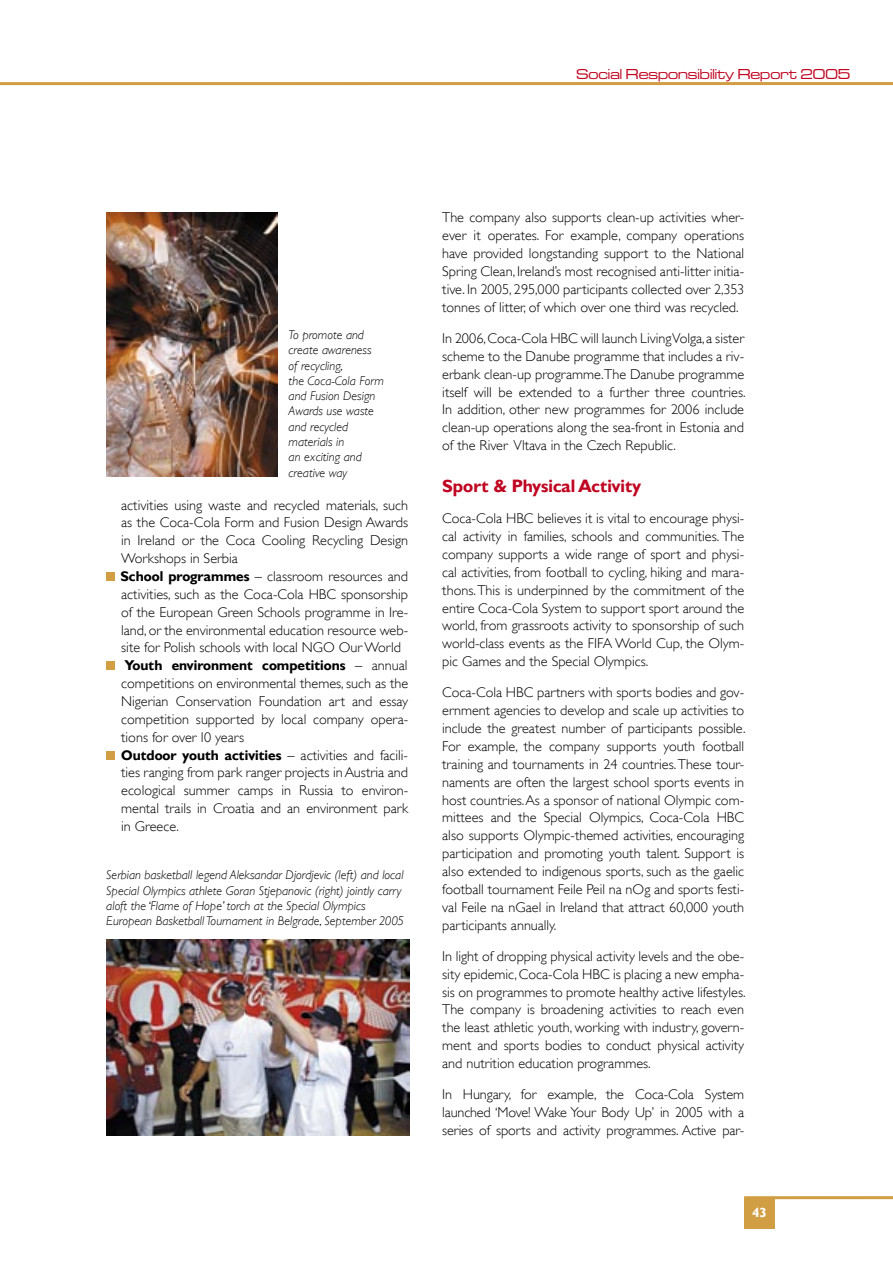
<style>
.page{position:relative;width:893px;height:1263px;background:#fff}
.page>*{position:absolute;margin:0;border:0;box-sizing:border-box;transform-origin:0 0}
.t1{font:700 18px "Gill Sans Hel";color:#c00521}
.t2{font:15px "Microgramma D Medi Exte";color:#c00521}
.t3{font:300 14.25px/17.9px "Gill Sans Hel";color:#000;text-align:justify}
.t4{font:700 14.25px "Gill Sans Hel";color:#000}
.t5{font:700 13.5px "Gill Sans Hel";color:#fff}
.t6{font:italic 300 12.75px/15.3px "Gill Sans Hel";color:#000}
.s1{font-weight:700}
.s2{font-weight:300}
</style>
<div class="page">
<hr style="left:0;top:82px;width:893px;height:3px;background:#d29e44">
<hr style="left:744px;top:1196px;width:149px;height:3px;background:#d29e44">
<div style="left:744px;top:1198px;width:31px;height:31px;background:#d29e44"></div>
<div style="left:106px;top:572px;width:9px;height:9px;background:#d29e44"></div>
<div style="left:106px;top:661px;width:9px;height:9px;background:#d29e44"></div>
<div style="left:106px;top:751px;width:9px;height:8px;background:#d29e44"></div>
<img style="left:106px;top:213px;width:172px;height:264px">
<img style="left:106px;top:939px;width:304px;height:196px">
<p class="t2" style="left:576px;top:64px;width:276px">Social Responsibility Report 2005</p>
<p class="t6" style="left:289px;top:327px;width:97px">To promote and create awareness<br>of recycling,<br>the Coca-Cola Form and Fusion Design<br>Awards use waste and recycled materials in<br>an exciting and creative way</p>
<p class="t3" style="left:121px;top:496px;width:288px">activities using waste and recycled materials, such</p>
<p class="t3" style="left:121px;top:514px;width:288px">as the Coca-Cola Form and Fusion Design Awards</p>
<p class="t3" style="left:121px;top:532px;width:288px">in Ireland or the Coca Cooling Recycling Design</p>
<p class="t3" style="left:121px;top:549px;width:118px">Workshops in Serbia</p>
<p class="t3" style="left:120px;top:567px;width:289px"><span class="s1">School programmes</span> – classroom resources and</p>
<p class="t3" style="left:121px;top:585px;width:289px">activities, such as the Coca-Cola HBC sponsorship</p>
<p class="t3" style="left:121px;top:603px;width:289px">of the European Green Schools programme in Ire-</p>
<p class="t3" style="left:121px;top:621px;width:289px">land, or the environmental education resource web-</p>
<p class="t3" style="left:121px;top:639px;width:281px">site for Polish schools with local NGO Our World</p>
<p class="t4" style="left:125px;top:657px;width:284px">Youth environment competitions <span class="s2">– annual</span></p>
<p class="t3" style="left:121px;top:674px;width:288px">competitions on environmental themes, such as the</p>
<p class="t3" style="left:121px;top:692px;width:289px">Nigerian Conservation Foundation art and essay</p>
<p class="t3" style="left:121px;top:710px;width:289px">competition supported by local company opera-</p>
<p class="t3" style="left:121px;top:728px;width:124px">tions for over 10 years</p>
<p class="t4" style="left:121px;top:746px;width:288px">Outdoor youth activities <span class="s2">– activities and facili-</span></p>
<p class="t3" style="left:121px;top:764px;width:288px">ties ranging from park ranger projects in Austria and</p>
<p class="t3" style="left:121px;top:782px;width:289px">ecological summer camps in Russia to environ-</p>
<p class="t3" style="left:121px;top:799px;width:289px">mental trails in Croatia and an environment park</p>
<p class="t3" style="left:121px;top:817px;width:59px">in Greece.</p>
<p class="t6" style="left:106px;top:867px;width:299px">Serbian basketball legend Aleksandar Djordjevic (left) and local Special Olympics athlete Goran Stjepanovic (right) jointly carry aloft the ‘Flame of Hope’ torch at the Special Olympics European Basketball Tournament in Belgrade, September 2005</p>
<p class="t3" style="left:442px;top:209px;width:303px">The company also supports clean-up activities wher&shy;ever it operates. For example, company operations have provided longstanding support to the National Spring Clean, Ireland’s most recognised anti-litter initia&shy;tive. In 2005, 295,000 participants collected over 2,353 tonnes of litter, of which over one third was recycled.</p>
<p class="t3" style="left:442px;top:329px;width:305px">In 2006, Coca-Cola HBC will launch Living Volga, a sister scheme to the Danube programme that includes a riv&shy;erbank clean-up programme.The Danube programme itself will be extended to a further three countries.<br>In addition, other new programmes for 2006 include clean-up operations along the sea-front in Estonia and of the River Vltava in the Czech Republic.</p>
<p class="t1" style="left:442px;top:475px;width:200px">Sport &amp; Physical Activity</p>
<p class="t3" style="left:442px;top:510px;width:303px">Coca-Cola HBC believes it is vital to encourage physi&shy;cal activity in families, schools and communities. The company supports a wide range of sport and physi&shy;cal activities, from football to cycling, hiking and mara&shy;thons. This is underpinned by the commitment of the entire Coca-Cola System to support sport around the world, from grassroots activity to sponsorship of such world-class events as the FIFA World Cup, the Olym&shy;pic Games and the Special Olympics.</p>
<p class="t3" style="left:442px;top:684px;width:305px">Coca-Cola HBC partners with sports bodies and gov&shy;ernment agencies to develop and scale up activities to include the greatest number of participants possible.<br>For example, the company supports youth football training and tournaments in 24 countries. These tour&shy;naments are often the largest school sports events in host countries. As a sponsor of national Olympic com&shy;mittees and the Special Olympics, Coca-Cola HBC also supports Olympic-themed activities, encouraging participation and promoting youth talent. Support is also extended to indigenous sports, such as the gaelic football tournament Feile Peil na nOg and sports festi&shy;val Feile na nGael in Ireland that attract 60,000 youth participants annually.</p>
<p class="t3" style="left:442px;top:947px;width:305px">In light of dropping physical activity levels and the obe&shy;sity epidemic, Coca-Cola HBC is placing a new empha&shy;sis on programmes to promote healthy active lifestyles.<br>The company is broadening activities to reach even the least athletic youth, working with industry, govern&shy;ment and sports bodies to conduct physical activity and nutrition education programmes.</p>
<p class="t3" style="left:442px;top:1086px;width:303px">In Hungary, for example, the Coca-Cola System launched ‘Move! Wake Your Body Up’ in 2005 with a series of sports and activity programmes. Active par-</p>
<p class="t5" style="left:753px;top:1205px;width:15px">43</p>
</div>
